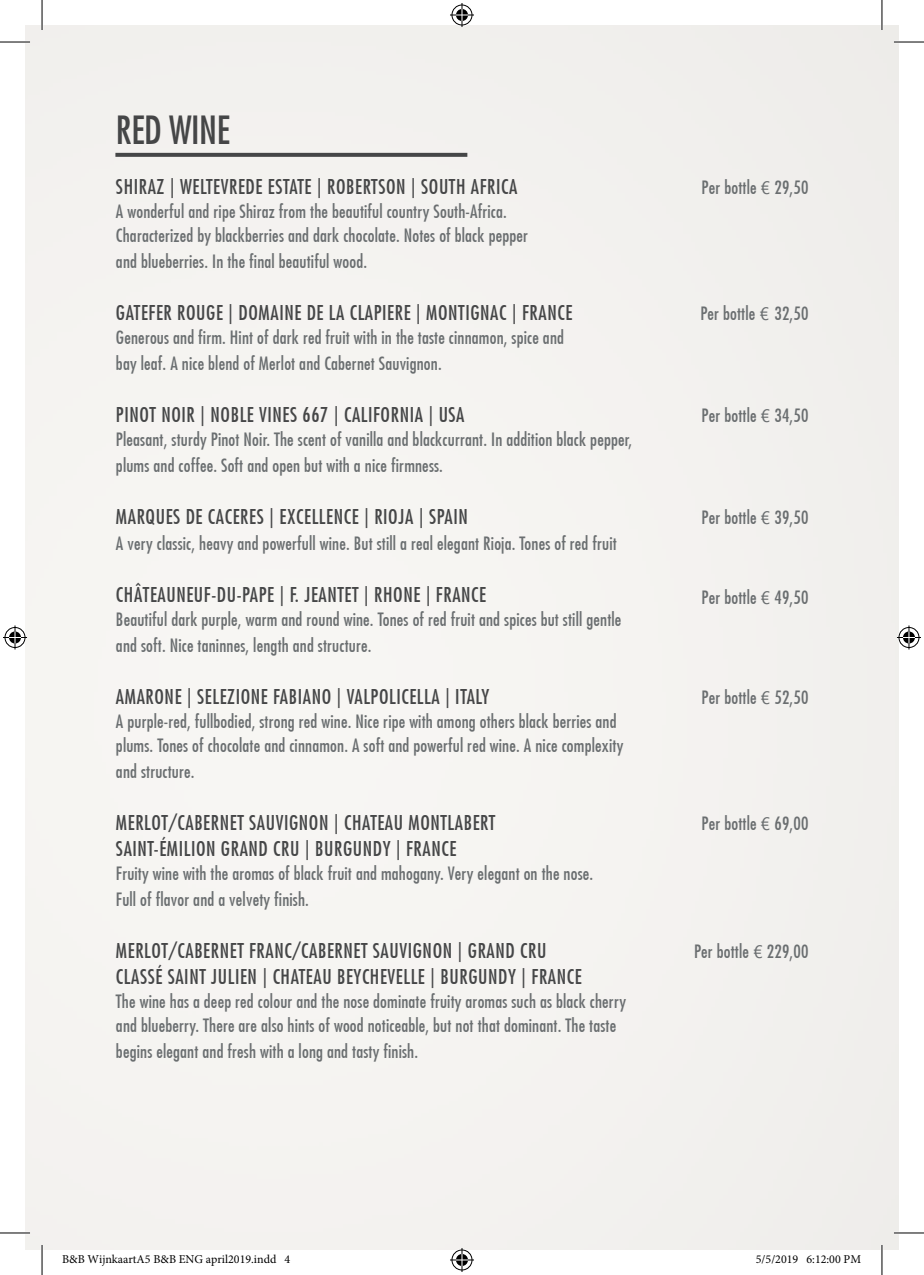
<style>
.page{position:relative;width:924px;height:1275px;background:#fff}
.page>*{position:absolute;margin:0;border:0;box-sizing:border-box;transform-origin:0 0}
.t1{font:500 condensed 38px "Futura";letter-spacing:-.01em;color:#454647}
.t2{font:500 condensed 20px "Futura";letter-spacing:.03em;color:#454647}
.t3{font:500 condensed 18px "Futura";letter-spacing:.01em;color:#6a6e70}
.t4{font:12px "Minion Pro";color:#000}
.s1{font-family:"Ebrima";font-weight:400;font-stretch:normal}
</style>
<div class="page">
<div style="left:25px;top:25px;width:873px;height:1225px;background:#f4f2f0"></div>
<svg style="left:115px;top:153px;width:352px;height:4px"></svg>
<hr style="left:0;top:41px;width:30px;height:2px;background:#fff">
<hr style="left:893px;top:41px;width:30px;height:2px;background:#fff">
<hr style="left:0;top:1231px;width:30px;height:3px;background:#fff">
<hr style="left:893px;top:1231px;width:30px;height:3px;background:#fff">
<hr style="left:41px;top:0;width:2px;height:30px;background:#fff">
<hr style="left:41px;top:1245px;width:2px;height:30px;background:#fff">
<hr style="left:880px;top:0;width:2px;height:30px;background:#fff">
<hr style="left:880px;top:1245px;width:2px;height:30px;background:#fff">
<hr style="left:0;top:42px;width:30px;height:1px;background:#000">
<hr style="left:893px;top:42px;width:30px;height:1px;background:#000">
<hr style="left:0;top:1232px;width:30px;height:1px;background:#000">
<hr style="left:893px;top:1232px;width:30px;height:1px;background:#000">
<hr style="left:42px;top:0;width:1px;height:30px;background:#000">
<hr style="left:42px;top:1245px;width:1px;height:30px;background:#000">
<hr style="left:881px;top:0;width:1px;height:30px;background:#000">
<hr style="left:881px;top:1245px;width:1px;height:30px;background:#000">
<svg style="left:450px;top:3px;width:24px;height:24px"></svg>
<svg style="left:450px;top:1248px;width:24px;height:24px"></svg>
<svg style="left:3px;top:625px;width:24px;height:24px"></svg>
<svg style="left:896px;top:625px;width:24px;height:24px"></svg>
<p class="t1" style="left:116px;top:107px;width:115px">RED WINE</p>
<p class="t2" style="left:116px;top:174px;width:403px">SHIRAZ | WELTEVREDE ESTATE | ROBERTSON | SOUTH AFRICA</p>
<p class="t3" style="left:116px;top:200px;width:392px">A wonderful and ripe Shiraz from the beautiful country South-Africa.</p>
<p class="t3" style="left:116px;top:224px;width:413px">Characterized by blackberries and dark chocolate. Notes of black pepper</p>
<p class="t3" style="left:116px;top:250px;width:252px">and blueberries. In the final beautiful wood.</p>
<p class="t2" style="left:116px;top:300px;width:457px">GATEFER ROUGE | DOMAINE DE LA CLAPIERE | MONTIGNAC | FRANCE</p>
<p class="t3" style="left:116px;top:326px;width:449px">Generous and firm. Hint of dark red fruit with in the taste cinnamon, spice and</p>
<p class="t3" style="left:116px;top:352px;width:327px">bay leaf. A nice blend of Merlot and Cabernet Sauvignon.</p>
<p class="t2" style="left:116px;top:402px;width:350px">PINOT NOIR | NOBLE VINES 667 | CALIFORNIA | USA</p>
<p class="t3" style="left:116px;top:428px;width:517px">Pleasant, sturdy Pinot Noir. The scent of vanilla and blackcurrant. In addition black pepper,</p>
<p class="t3" style="left:116px;top:454px;width:328px">plums and coffee. Soft and open but with a nice firmness.</p>
<p class="t2" style="left:116px;top:504px;width:353px">MARQUES DE CACERES | EXCELLENCE | RIOJA | SPAIN</p>
<p class="t3" style="left:116px;top:532px;width:502px">A very classic, heavy and powerfull wine. But still a real elegant Rioja. Tones of red fruit</p>
<p class="t2" style="left:116px;top:582px;width:371px">CHÂTEAUNEUF-DU-PAPE | F. JEANTET | RHONE | FRANCE</p>
<p class="t3" style="left:116px;top:608px;width:506px">Beautiful dark purple, warm and round wine. Tones of red fruit and spices but still gentle</p>
<p class="t3" style="left:116px;top:634px;width:257px">and soft. Nice taninnes, length and structure.</p>
<p class="t2" style="left:116px;top:684px;width:374px">AMARONE | SELEZIONE FABIANO | VALPOLICELLA | ITALY</p>
<p class="t3" style="left:116px;top:710px;width:502px">A purple-red, fullbodied, strong red wine. Nice ripe with among others black berries and</p>
<p class="t3" style="left:116px;top:734px;width:508px">plums. Tones of chocolate and cinnamon. A soft and powerful red wine. A nice complexity</p>
<p class="t3" style="left:116px;top:760px;width:80px">and structure.</p>
<p class="t2" style="left:116px;top:810px;width:380px">MERLOT/CABERNET SAUVIGNON | CHATEAU MONTLABERT</p>
<p class="t2" style="left:116px;top:836px;width:342px">SAINT-ÉMILION GRAND CRU | BURGUNDY | FRANCE</p>
<p class="t3" style="left:116px;top:862px;width:478px">Fruity wine with the aromas of black fruit and mahogany. Very elegant on the nose.</p>
<p class="t3" style="left:116px;top:888px;width:194px">Full of flavor and a velvety finish.</p>
<p class="t2" style="left:116px;top:938px;width:432px">MERLOT/CABERNET FRANC/CABERNET SAUVIGNON | GRAND CRU</p>
<p class="t2" style="left:116px;top:964px;width:467px">CLASSÉ SAINT JULIEN | CHATEAU BEYCHEVELLE | BURGUNDY | FRANCE</p>
<p class="t3" style="left:116px;top:990px;width:511px">The wine has a deep red colour and the nose dominate fruity aromas such as black cherry</p>
<p class="t3" style="left:116px;top:1014px;width:501px">and blueberry. There are also hints of wood noticeable, but not that dominant. The taste</p>
<p class="t3" style="left:116px;top:1040px;width:303px">begins elegant and fresh with a long and tasty finish.</p>
<p class="t3" style="left:701px;top:176px;width:108px">Per bottle <span class="s1">€</span> 29,50</p>
<p class="t3" style="left:700px;top:302px;width:109px">Per bottle <span class="s1">€</span> 32,50</p>
<p class="t3" style="left:701px;top:404px;width:108px">Per bottle <span class="s1">€</span> 34,50</p>
<p class="t3" style="left:701px;top:506px;width:108px">Per bottle <span class="s1">€</span> 39,50</p>
<p class="t3" style="left:701px;top:586px;width:108px">Per bottle <span class="s1">€</span> 49,50</p>
<p class="t3" style="left:701px;top:686px;width:108px">Per bottle <span class="s1">€</span> 52,50</p>
<p class="t3" style="left:701px;top:812px;width:108px">Per bottle <span class="s1">€</span> 69,00</p>
<p class="t3" style="left:693px;top:940px;width:116px">Per bottle <span class="s1">€</span> 229,00</p>
<p class="t4" style="left:62px;top:1251px;width:230px">B&amp;B WijnkaartA5 B&amp;B ENG april2019.indd 4</p>
<p class="t4" style="left:755px;top:1251px;width:107px">5/5/2019 6:12:00 PM</p>
</div>
